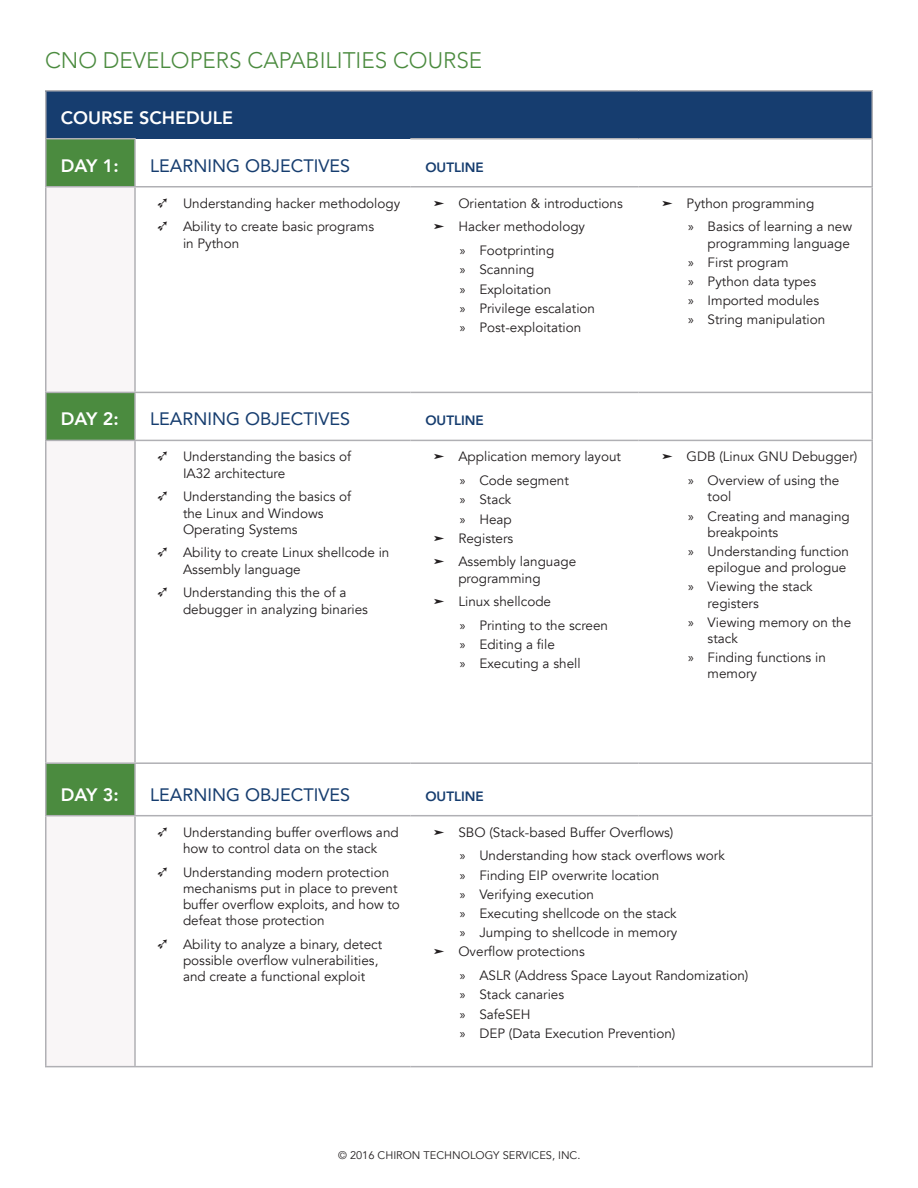
<style>
.page{position:relative;width:918px;height:1188px;background:#fff}
.page>*{position:absolute;margin:0;border:0;box-sizing:border-box;transform-origin:0 0}
.Heading{font:300 22.5px "Avenir";color:#4b8b3f}
.heading_lv3{font:18px "Avenir";color:#163d6f}
.Heading_lv2{font:800 18px "Avenir";color:#fff}
.t1{font:13.5px/16.2px "Avenir";color:#231f20}
.heading_lvl5{font:800 13.5px "Avenir";color:#163d6f}
.t2{font:11.1px "Avenir";color:#231f20}
.s1{font-family:"Monotype Sorts"}
.s2{font-family:"Myriad Pro"}
</style>
<div class="page">
<div style="left:46px;top:91px;width:826px;height:48px;background:#163d6f"></div>
<div style="left:46px;top:140px;width:88px;height:46px;background:#4b8b3f"></div>
<svg style="left:410px;top:140px;width:462px;height:926px"></svg>
<svg style="left:46px;top:188px;width:88px;height:878px;fill:#f9f6f7"></svg>
<hr style="left:410px;top:392px;width:229px;height:1px;background:#b0b0b4">
<hr style="left:639px;top:392px;width:234px;height:1px;background:#b0b0b4">
<hr style="left:410px;top:440px;width:229px;height:1px;background:#b0b0b4">
<hr style="left:639px;top:440px;width:234px;height:1px;background:#b0b0b4">
<hr style="left:410px;top:762px;width:229px;height:2px;background:#b0b0b4">
<hr style="left:639px;top:762px;width:234px;height:2px;background:#b0b0b4">
<hr style="left:410px;top:815px;width:229px;height:1px;background:#b0b0b4">
<hr style="left:639px;top:815px;width:234px;height:1px;background:#b0b0b4">
<hr style="left:45px;top:138px;width:91px;height:2px;background:#b0b0b4">
<hr style="left:410px;top:138px;width:229px;height:2px;background:#b0b0b4">
<hr style="left:639px;top:138px;width:234px;height:2px;background:#b0b0b4">
<hr style="left:45px;top:186px;width:90px;height:2px;background:#b0b0b4">
<hr style="left:45px;top:392px;width:90px;height:1px;background:#b0b0b4">
<hr style="left:135px;top:392px;width:275px;height:1px;background:#b0b0b4">
<hr style="left:45px;top:440px;width:90px;height:1px;background:#b0b0b4">
<hr style="left:135px;top:440px;width:275px;height:1px;background:#b0b0b4">
<hr style="left:45px;top:762px;width:90px;height:2px;background:#b0b0b4">
<hr style="left:135px;top:762px;width:275px;height:2px;background:#b0b0b4">
<hr style="left:45px;top:815px;width:90px;height:1px;background:#b0b0b4">
<hr style="left:135px;top:815px;width:275px;height:1px;background:#b0b0b4">
<hr style="left:135px;top:186px;width:275px;height:2px;background:#b0b0b4">
<hr style="left:410px;top:186px;width:229px;height:2px;background:#b0b0b4">
<hr style="left:639px;top:186px;width:234px;height:2px;background:#b0b0b4">
<hr style="left:134px;top:140px;width:2px;height:46px;background:#b0b0b4">
<hr style="left:134px;top:188px;width:2px;height:204px;background:#b0b0b4">
<hr style="left:134px;top:393px;width:2px;height:47px;background:#b0b0b4">
<hr style="left:134px;top:441px;width:2px;height:321px;background:#b0b0b4">
<hr style="left:134px;top:764px;width:2px;height:51px;background:#b0b0b4">
<hr style="left:134px;top:816px;width:2px;height:250px;background:#b0b0b4">
<hr style="left:45px;top:90px;width:90px;height:2px;background:#b0b0b4">
<hr style="left:45px;top:92px;width:1px;height:46px;background:#b0b0b4">
<hr style="left:135px;top:90px;width:275px;height:2px;background:#b0b0b4">
<hr style="left:410px;top:90px;width:229px;height:2px;background:#b0b0b4">
<hr style="left:639px;top:90px;width:234px;height:2px;background:#b0b0b4">
<hr style="left:872px;top:92px;width:1px;height:46px;background:#b0b0b4">
<hr style="left:45px;top:140px;width:1px;height:46px;background:#b0b0b4">
<hr style="left:872px;top:140px;width:1px;height:46px;background:#b0b0b4">
<hr style="left:45px;top:188px;width:1px;height:204px;background:#b0b0b4">
<hr style="left:872px;top:188px;width:1px;height:204px;background:#b0b0b4">
<hr style="left:45px;top:393px;width:1px;height:47px;background:#b0b0b4">
<hr style="left:872px;top:393px;width:1px;height:47px;background:#b0b0b4">
<hr style="left:45px;top:764px;width:1px;height:51px;background:#b0b0b4">
<hr style="left:872px;top:764px;width:1px;height:51px;background:#b0b0b4">
<hr style="left:45px;top:441px;width:1px;height:321px;background:#b0b0b4">
<hr style="left:872px;top:441px;width:1px;height:321px;background:#b0b0b4">
<hr style="left:45px;top:816px;width:1px;height:250px;background:#b0b0b4">
<hr style="left:872px;top:816px;width:1px;height:250px;background:#b0b0b4">
<hr style="left:45px;top:1066px;width:90px;height:1px;background:#b0b0b4">
<hr style="left:135px;top:1066px;width:275px;height:1px;background:#b0b0b4">
<hr style="left:410px;top:1066px;width:229px;height:1px;background:#b0b0b4">
<hr style="left:639px;top:1066px;width:234px;height:1px;background:#b0b0b4">
<p class="Heading" style="left:45px;top:46px;width:439px">CNO DEVELOPERS CAPABILITIES COURSE</p>
<p class="Heading_lv2" style="left:61px;top:103px;width:174px">COURSE SCHEDULE</p>
<p class="Heading_lv2" style="left:61px;top:151px;width:59px">DAY 1:</p>
<p class="heading_lv3" style="left:150px;top:151px;width:202px">LEARNING OBJECTIVES</p>
<p class="heading_lvl5" style="left:425px;top:157px;width:60px">OUTLINE</p>
<p class="t1" style="left:158px;top:195px;width:244px"><span class="s1">Ä</span> Understanding hacker methodology</p>
<p class="t1" style="left:183px;top:219px;width:193px;text-indent:-26px"><span class="s1">Ä</span> Ability to create basic programs in Python</p>
<p class="t1" style="left:433px;top:195px;width:191px"><span class="s1">³</span> Orientation &amp; introductions</p>
<p class="t1" style="left:433px;top:219px;width:154px"><span class="s1">³</span> Hacker methodology</p>
<p class="t1" style="left:460px;top:243px;width:96px"><span class="s2">»</span> Footprinting</p>
<p class="t1" style="left:460px;top:262px;width:76px"><span class="s2">»</span> Scanning</p>
<p class="t1" style="left:460px;top:281px;width:93px"><span class="s2">»</span> Exploitation</p>
<p class="t1" style="left:460px;top:300px;width:137px"><span class="s2">»</span> Privilege escalation</p>
<p class="t1" style="left:460px;top:319px;width:123px"><span class="s2">»</span> Post-exploitation</p>
<p class="Heading_lv2" style="left:61px;top:405px;width:59px">DAY 2:</p>
<p class="heading_lv3" style="left:150px;top:405px;width:202px">LEARNING OBJECTIVES</p>
<p class="heading_lvl5" style="left:425px;top:410px;width:60px">OUTLINE</p>
<p class="t1" style="left:183px;top:449px;width:170px;text-indent:-26px"><span class="s1">Ä</span> Understanding the basics of<br>IA32 architecture</p>
<p class="t1" style="left:183px;top:489px;width:170px;text-indent:-26px"><span class="s1">Ä</span> Understanding the basics of the Linux and Windows<br>Operating Systems</p>
<p class="t1" style="left:183px;top:545px;width:208px;text-indent:-26px"><span class="s1">Ä</span> Ability to create Linux shellcode in<br>Assembly language</p>
<p class="t1" style="left:183px;top:585px;width:186px;text-indent:-26px"><span class="s1">Ä</span> Understanding this the of a debugger in analyzing binaries</p>
<p class="t1" style="left:433px;top:449px;width:190px"><span class="s1">³</span> Application memory layout</p>
<p class="t1" style="left:460px;top:473px;width:111px"><span class="s2">»</span> Code segment</p>
<p class="t1" style="left:460px;top:492px;width:53px"><span class="s2">»</span> Stack</p>
<p class="t1" style="left:460px;top:511px;width:54px"><span class="s2">»</span> Heap</p>
<p class="t1" style="left:433px;top:530px;width:82px"><span class="s1">³</span> Registers</p>
<p class="t1" style="left:458px;top:554px;width:119px;text-indent:-26px"><span class="s1">³</span> Assembly language programming</p>
<p class="t1" style="left:433px;top:594px;width:120px"><span class="s1">³</span> Linux shellcode</p>
<p class="t1" style="left:460px;top:617px;width:150px"><span class="s2">»</span> Printing to the screen</p>
<p class="t1" style="left:460px;top:637px;width:96px"><span class="s2">»</span> Editing a file</p>
<p class="t1" style="left:460px;top:656px;width:122px"><span class="s2">»</span> Executing a shell</p>
<p class="t1" style="left:661px;top:195px;width:155px"><span class="s1">³</span> Python programming</p>
<p class="t1" style="left:688px;top:219px;width:166px;text-align:right"><span class="s2">»</span> Basics of learning a new programming language</p>
<p class="t1" style="left:688px;top:254px;width:102px"><span class="s2">»</span> First program</p>
<p class="t1" style="left:688px;top:274px;width:129px"><span class="s2">»</span> Python data types</p>
<p class="t1" style="left:688px;top:293px;width:133px"><span class="s2">»</span> Imported modules</p>
<p class="t1" style="left:688px;top:312px;width:139px"><span class="s2">»</span> String manipulation</p>
<p class="t1" style="left:661px;top:449px;width:198px"><span class="s1">³</span> GDB (Linux GNU Debugger)</p>
<p class="t1" style="left:708px;top:473px;width:133px;text-indent:-20px"><span class="s2">»</span> Overview of using the tool</p>
<p class="t1" style="left:708px;top:508px;width:144px;text-indent:-20px"><span class="s2">»</span> Creating and managing breakpoints</p>
<p class="t1" style="left:688px;top:543px;width:162px;text-align:right"><span class="s2">»</span> Understanding function epilogue and prologue</p>
<p class="t1" style="left:708px;top:579px;width:107px;text-indent:-20px"><span class="s2">»</span> Viewing the stack registers</p>
<p class="t1" style="left:708px;top:614px;width:145px;text-indent:-20px"><span class="s2">»</span> Viewing memory on the stack</p>
<p class="t1" style="left:708px;top:650px;width:120px;text-indent:-20px"><span class="s2">»</span> Finding functions in memory</p>
<p class="Heading_lv2" style="left:61px;top:780px;width:59px">DAY 3:</p>
<p class="heading_lv3" style="left:150px;top:780px;width:202px">LEARNING OBJECTIVES</p>
<p class="heading_lvl5" style="left:425px;top:785px;width:60px">OUTLINE</p>
<p class="t1" style="left:158px;top:824px;width:243px;text-align:center"><span class="s1">Ä</span> Understanding buffer overflows and how to control data on the stack</p>
<p class="t1" style="left:183px;top:864px;width:218px;text-indent:-26px"><span class="s1">Ä</span> Understanding modern protection mechanisms put in place to prevent buffer overflow exploits, and how to defeat those protection</p>
<p class="t1" style="left:183px;top:936px;width:201px;text-indent:-26px"><span class="s1">Ä</span> Ability to analyze a binary, detect possible overflow vulnerabilities, and create a functional exploit</p>
<p class="t1" style="left:433px;top:824px;width:242px"><span class="s1">³</span> SBO (Stack-based Buffer Overflows)</p>
<p class="t1" style="left:460px;top:848px;width:267px"><span class="s2">»</span> Understanding how stack overflows work</p>
<p class="t1" style="left:460px;top:867px;width:201px"><span class="s2">»</span> Finding EIP overwrite location</p>
<p class="t1" style="left:460px;top:886px;width:136px"><span class="s2">»</span> Verifying execution</p>
<p class="t1" style="left:460px;top:905px;width:218px"><span class="s2">»</span> Executing shellcode on the stack</p>
<p class="t1" style="left:460px;top:925px;width:219px"><span class="s2">»</span> Jumping to shellcode in memory</p>
<p class="t1" style="left:433px;top:944px;width:153px"><span class="s1">³</span> Overflow protections</p>
<p class="t1" style="left:460px;top:968px;width:290px"><span class="s2">»</span> ASLR (Address Space Layout Randomization)</p>
<p class="t1" style="left:460px;top:987px;width:106px"><span class="s2">»</span> Stack canaries</p>
<p class="t1" style="left:460px;top:1006px;width:72px"><span class="s2">»</span> SafeSEH</p>
<p class="t1" style="left:460px;top:1025px;width:217px"><span class="s2">»</span> DEP (Data Execution Prevention)</p>
<p class="t2" style="left:338px;top:1148px;width:244px">© 2016 CHIRON TECHNOLOGY SERVICES, INC.</p>
</div>
